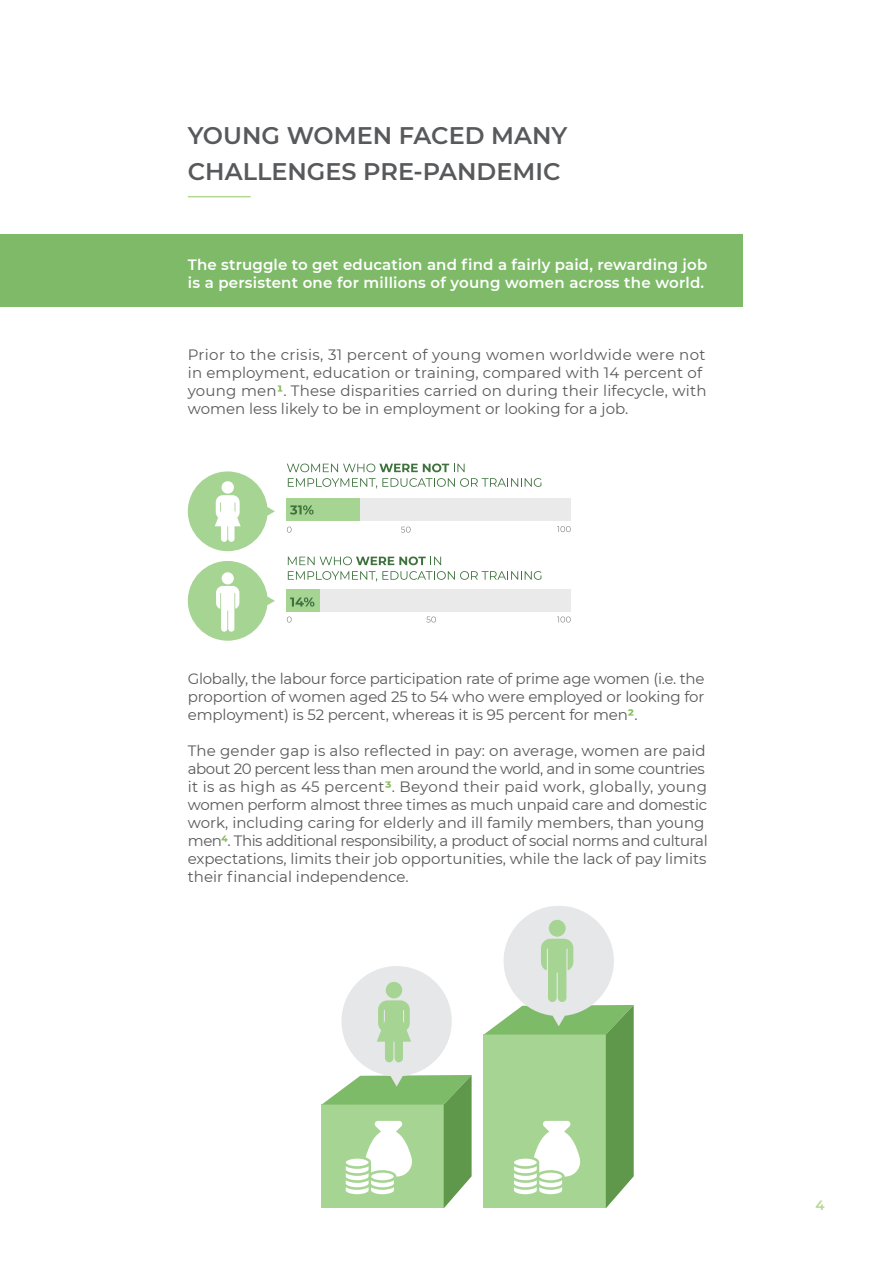
<style>
.page{position:relative;width:893px;height:1263px;background:#fff}
.page>*{position:absolute;margin:0;border:0;box-sizing:border-box;transform-origin:0 0}
.t1{font:600 24px/36px "Montserrat";color:#58595b}
.t2{font:15px/18px "Montserrat";color:#58595b}
.t3{font:600 15px/18px "Montserrat";letter-spacing:.01em;color:#fff}
.t4{font:600 13.5px "Montserrat";color:#b3d98f}
.s1{font-weight:700;color:#85b85c}
</style>
<div class="page">
<div style="left:0;top:234px;width:742px;height:72px;background:#7eba68"></div>
<hr style="left:188px;top:196px;width:63px;height:1px;background:#b3d98f">
<div style="left:286px;top:498px;width:285px;height:22px;background:#eaeaea"></div>
<div style="left:286px;top:498px;width:74px;height:22px;background:#a6d493"></div>
<svg style="left:290px;top:505px;width:24px;height:10px"></svg>
<svg style="left:287px;top:463px;width:178px;height:9px"></svg>
<svg style="left:288px;top:478px;width:253px;height:10px"></svg>
<svg style="left:287px;top:527px;width:5px;height:6px"></svg>
<svg style="left:401px;top:527px;width:10px;height:6px"></svg>
<svg style="left:557px;top:526px;width:14px;height:6px"></svg>
<div style="left:286px;top:590px;width:285px;height:22px;background:#eaeaea"></div>
<div style="left:286px;top:590px;width:34px;height:22px;background:#a6d493"></div>
<svg style="left:290px;top:597px;width:24px;height:10px"></svg>
<svg style="left:288px;top:556px;width:153px;height:9px"></svg>
<svg style="left:288px;top:571px;width:253px;height:10px"></svg>
<svg style="left:557px;top:616px;width:14px;height:6px"></svg>
<svg style="left:287px;top:616px;width:5px;height:6px"></svg>
<svg style="left:426px;top:616px;width:10px;height:6px"></svg>
<svg style="left:188px;top:471px;width:87px;height:80px"></svg>
<svg style="left:188px;top:561px;width:87px;height:80px"></svg>
<div style="left:222px;top:572px;width:12px;height:12px;background:#fff;border-radius:50%"></div>
<svg style="left:484px;top:906px;width:150px;height:302px"></svg>
<div style="left:514px;top:1158px;width:23px;height:8px;background:#fff;border-radius:50%"></div>
<svg style="left:322px;top:966px;width:150px;height:242px"></svg>
<h1 class="t1" style="left:188px;top:116px;width:381px">YOUNG WOMEN FACED MANY<br>CHALLENGES PRE-PANDEMIC</h1>
<p class="t3" style="left:188px;top:255px;width:521px">The struggle to get education and find a fairly paid, rewarding job is a persistent one for millions of young women across the world.</p>
<p class="t2" style="left:188px;top:345px;width:520px">Prior to the crisis, 31 percent of young women worldwide were not in employment, education or training, compared with 14 percent of young men<span class="s1">1</span>. These disparities carried on during their lifecycle, with women less likely to be in employment or looking for a job.</p>
<p class="t2" style="left:188px;top:669px;width:518px;text-align:justify">Globally, the labour force participation rate of prime age women (i.e. the proportion of women aged 25 to 54 who were employed or looking for employment) is 52 percent, whereas it is 95 percent for men<span class="s1">2</span>.</p>
<p class="t2" style="left:188px;top:741px;width:521px">The gender gap is also reflected in pay: on average, women are paid about 20 percent less than men around the world, and in some countries it is as high as 45 percent<span class="s1">3</span>. Beyond their paid work, globally, young women perform almost three times as much unpaid care and domestic work, including caring for elderly and ill family members, than young men<span class="s1">4</span>. This additional responsibility, a product of social norms and cultural expectations, limits their job opportunities, while the lack of pay limits their financial independence.</p>
<p class="t4" style="left:815px;top:1195px;width:11px">4</p>
</div>
